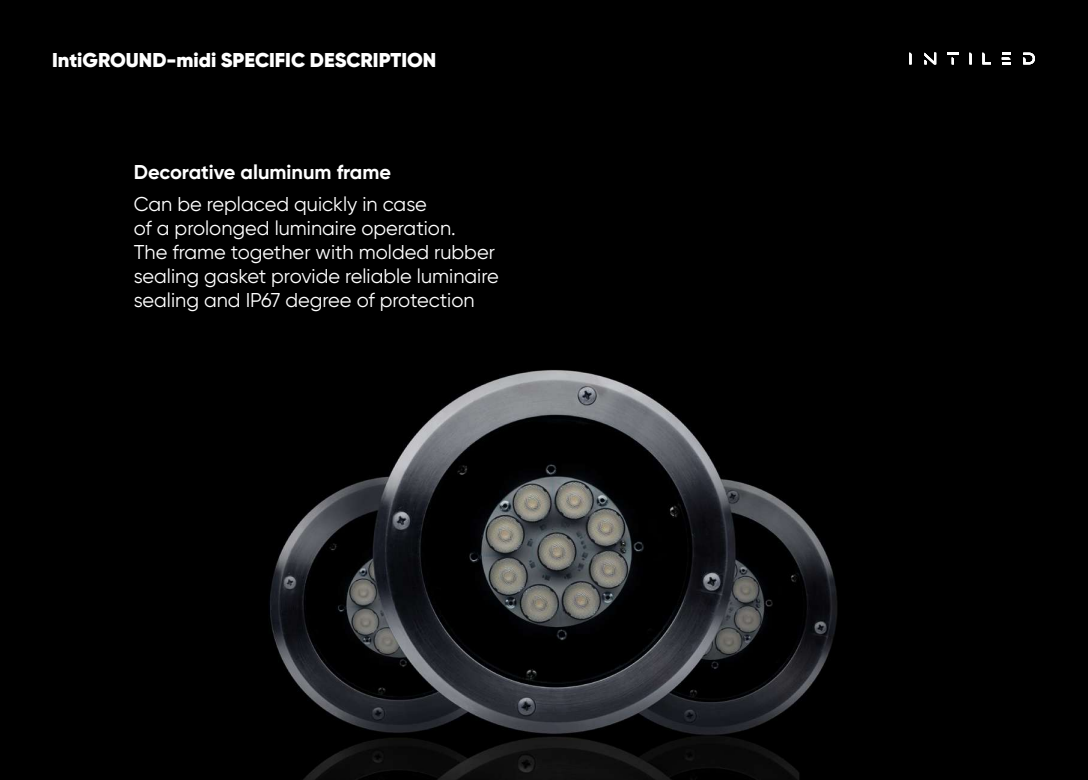
<style>
.page{position:relative;width:1088px;height:780px;background:#fff}
.page>*{position:absolute;margin:0;border:0;box-sizing:border-box;transform-origin:0 0}
.t1{font:20px/24px "Gilroy";color:#fff}
.t2{font:900 20px "Gilroy";color:#fff}
.t3{font:700 20px "Gilroy";color:#fff}
</style>
<div class="page">
<img style="left:0;top:124px;width:1088px;height:656px">
<div style="left:0;top:0;width:1088px;height:124px;background:#000"></div>
<svg style="left:909px;top:53px;width:2px;height:11px"></svg>
<svg style="left:947px;top:53px;width:11px;height:11px"></svg>
<svg style="left:969px;top:53px;width:2px;height:11px"></svg>
<svg style="left:924px;top:53px;width:12px;height:11px"></svg>
<svg style="left:1023px;top:53px;width:12px;height:11px"></svg>
<svg style="left:982px;top:53px;width:9px;height:11px"></svg>
<svg style="left:1002px;top:53px;width:8px;height:11px"></svg>
<p class="t2" style="left:52px;top:47px;width:386px">IntiGROUND-midi SPECIFIC DESCRIPTION</p>
<p class="t3" style="left:134px;top:159px;width:259px">Decorative aluminum frame</p>
<p class="t1" style="left:134px;top:191px;width:366px">Can be replaced quickly in case<br>of a prolonged luminaire operation.<br>The frame together with molded rubber sealing gasket provide reliable luminaire sealing and IP67 degree of protection</p>
</div>
